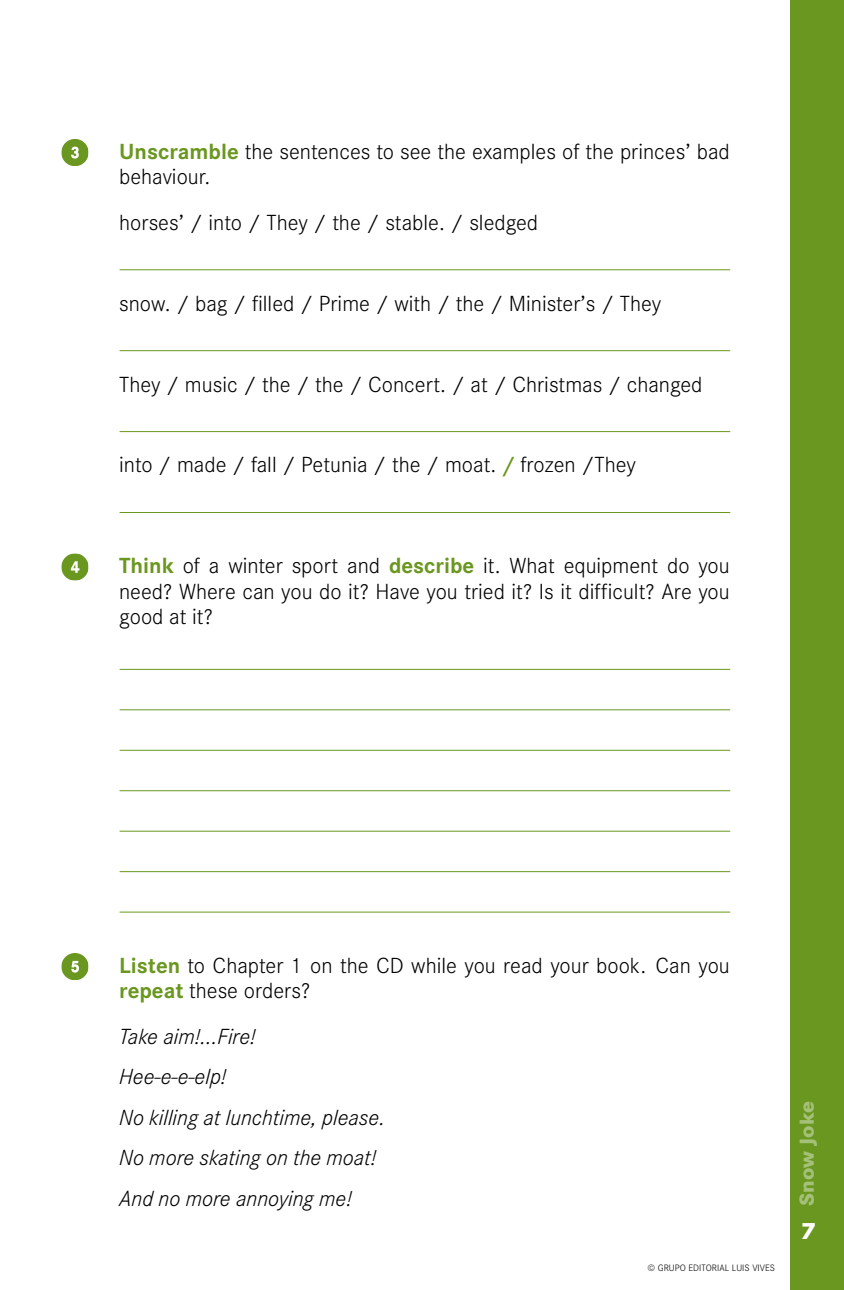
<style>
.page{position:relative;width:844px;height:1290px;background:#fff}
.page>*{position:absolute;margin:0;border:0;box-sizing:border-box;transform-origin:0 0}
.t1{font:800 24.5px "Corporate S";color:#fff}
.t2{font:300 22.75px/25.6px "Corporate S";color:#000}
.t3{font:italic 300 22.75px/40.4px "Corporate S";color:#000}
.t4{font:800 21px "Corporate S";color:#a5c079}
.t5{font:300 9.62px "Corporate S";color:#000}
.s1{font-weight:700;color:#6a971f}
</style>
<div class="page">
<div style="left:789px;top:0;width:54px;height:1290px;background:#6a971f"></div>
<svg style="left:61px;top:139px;width:27px;height:27px"></svg>
<hr style="left:119px;top:269px;width:611px;height:1px;background:#6a971f">
<hr style="left:119px;top:350px;width:611px;height:1px;background:#6a971f">
<hr style="left:119px;top:431px;width:611px;height:1px;background:#6a971f">
<hr style="left:119px;top:512px;width:611px;height:1px;background:#6a971f">
<svg style="left:61px;top:553px;width:27px;height:27px"></svg>
<hr style="left:119px;top:669px;width:611px;height:1px;background:#6a971f">
<hr style="left:119px;top:709px;width:611px;height:1px;background:#6a971f">
<hr style="left:119px;top:750px;width:611px;height:1px;background:#6a971f">
<hr style="left:119px;top:790px;width:611px;height:1px;background:#6a971f">
<hr style="left:119px;top:831px;width:611px;height:1px;background:#6a971f">
<hr style="left:119px;top:871px;width:611px;height:1px;background:#6a971f">
<hr style="left:119px;top:911px;width:611px;height:1px;background:#6a971f">
<svg style="left:61px;top:953px;width:27px;height:27px"></svg>
<p class="t2" style="left:119px;top:139px;width:612px"><span class="s1">Unscramble</span> the sentences to see the examples of the princes’ bad behaviour.</p>
<p class="t2" style="left:119px;top:210px;width:420px">horses’ / into / They / the / stable. / sledged</p>
<p class="t2" style="left:119px;top:291px;width:543px">snow. / bag / filled / Prime / with / the / Minister’s / They</p>
<p class="t2" style="left:119px;top:372px;width:584px">They / music / the / the / Concert. / at / Christmas / changed</p>
<p class="t2" style="left:119px;top:453px;width:518px">into / made / fall / Petunia / the / moat. <span class="s1">/</span> frozen /They</p>
<p class="t2" style="left:119px;top:553px;width:612px;text-align:justify"><span class="s1">Think</span> of a winter sport and <span class="s1">describe</span> it. What equipment do you need? Where can you do it? Have you tried it? Is it difficult? Are you good at it?</p>
<p class="t2" style="left:119px;top:953px;width:612px"><span class="s1">Listen</span> to Chapter 1 on the CD while you read your book. Can you <span class="s1">repeat</span> these orders?</p>
<p class="t3" style="left:119px;top:1016px;width:267px">Take aim!...Fire!<br>Hee-e-e-elp!<br>No killing at lunchtime, please.<br>No more skating on the moat!<br>And no more annoying me!</p>
<p class="t5" style="left:647px;top:1263px;width:129px">© Grupo Editorial Luis Vives</p>
<p class="t4" style="left:793px;top:1205px;width:106px;rotate:-90deg">Snow Joke</p>
<p class="t1" style="left:800px;top:1216px;width:17px">7</p>
</div>
